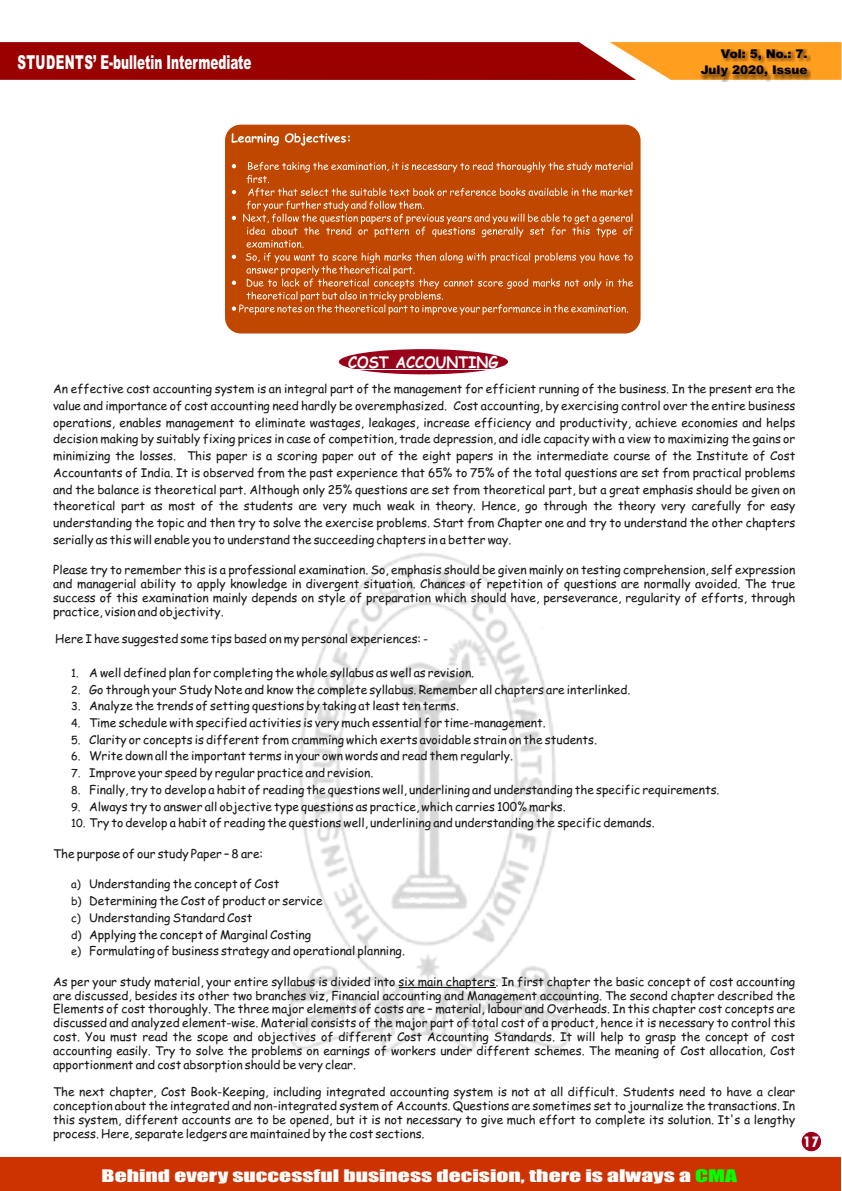
<style>
.page{position:relative;width:842px;height:1191px;background:#fff}
.page>*{position:absolute;margin:0;border:0;box-sizing:border-box;transform-origin:0 0}
.t1{font:900 19.2px "Arial";color:#fff;scale:.63 1}
.t2{font:16px "Impact";color:#fff;scale:1.48 1}
.t3{font:700 16px "Comic Sans MS";color:#fff;scale:.91 1}
.t4{font:800 condensed 16px "Tw Cen";color:#fff}
.t5{font:12px/16.7px "Comic Sans MS";color:#151616;text-align:justify}
.t6{font:900 12px/16.9px "Arial";color:#000;text-align:right}
.s1{font-size:11px}
.s2{color:#0f0}
</style>
<div class="page">
<div style="left:339px;top:349px;width:169px;height:25px;background:#99001a;border-radius:50%"></div>
<div style="left:225px;top:125px;width:415px;height:208px;background:#bf4700;border-radius:16px"></div>
<svg style="left:232px;top:133px;width:401px;height:182px"></svg>
<svg style="left:0;top:42px;width:841px;height:38px;background:#ac2311"></svg>
<div style="left:0;top:1157px;width:841px;height:34px;background:#c30"></div>
<img style="left:287px;top:553px;width:285px;height:500px">
<div style="left:802px;top:1132px;width:19px;height:19px;background:#99001a;border-radius:50%"></div>
<hr style="left:348px;top:369px;width:150px;height:1px;background:#fff">
<hr style="left:399px;top:987px;width:96px;height:1px;background:#151616">
<div style="left:700px;top:49px;width:110px;height:32px;background:#000;opacity:.49"></div>
<h1 class="t1" style="left:17px;top:56px;width:373px">STUDENTS’ E-bulletin Intermediate</h1>
<p class="t6" style="left:701px;top:46px;width:108px">Vol: 5, No.: 7.<br>July 2020, Issue</p>
<h2 class="t3" style="left:348px;top:355px;width:167px">COST ACCOUNTING</h2>
<p class="t5" style="left:53px;top:382px;width:744px">An effective cost accounting system is an integral part of the management for efficient running of the business. In the present era the value and importance of cost accounting need hardly be overemphasized. Cost accounting, by exercising control over the entire business operations, enables management to eliminate wastages, leakages, increase efficiency and productivity, achieve economies and helps decision making by suitably fixing prices in case of competition, trade depression, and idle capacity with a view to maximizing the gains or minimizing the losses. This paper is a scoring paper out of the eight papers in the intermediate course of the Institute of Cost Accountants of India. It is observed from the past experience that 65% to 75% of the total questions are set from practical problems and the balance is theoretical part. Although only 25% questions are set from theoretical part, but a great emphasis should be given on theoretical part as most of the students are very much weak in theory. Hence, go through the theory very carefully for easy understanding the topic and then try to solve the exercise problems. Start from Chapter one and try to understand the other chapters serially as this will enable you to understand the succeeding chapters in a better way.</p>
<p class="t5" style="left:53px;top:564px;width:744px;line-height:13.8px">Please try to remember this is a professional examination. So, emphasis should be given mainly on testing comprehension, self expression and managerial ability to apply knowledge in divergent situation. Chances of repetition of questions are normally avoided. The true success of this examination mainly depends on style of preparation which should have, perseverance, regularity of efforts, through practice, vision and objectivity.</p>
<p class="t5" style="left:55px;top:632px;width:374px">Here I have suggested some tips based on my personal experiences: -</p>
<p class="t5" style="left:71px;top:665px;width:405px"><span class="s1">1.</span> A well defined plan for completing the whole syllabus as well as revision.</p>
<p class="t5" style="left:71px;top:682px;width:561px"><span class="s1">2.</span> Go through your Study Note and know the complete syllabus. Remember all chapters are interlinked.</p>
<p class="t5" style="left:71px;top:698px;width:389px"><span class="s1">3.</span> Analyze the trends of setting questions by taking at least ten terms.</p>
<p class="t5" style="left:71px;top:715px;width:476px"><span class="s1">4.</span> Time schedule with specified activities is very much essential for time-management.</p>
<p class="t5" style="left:71px;top:732px;width:527px"><span class="s1">5.</span> Clarity or concepts is different from cramming which exerts avoidable strain on the students.</p>
<p class="t5" style="left:71px;top:749px;width:443px"><span class="s1">6.</span> Write down all the important terms in your own words and read them regularly.</p>
<p class="t5" style="left:71px;top:765px;width:304px"><span class="s1">7.</span> Improve your speed by regular practice and revision.</p>
<p class="t5" style="left:71px;top:782px;width:650px"><span class="s1">8.</span> Finally, try to develop a habit of reading the questions well, underlining and understanding the specific requirements.</p>
<p class="t5" style="left:71px;top:799px;width:496px"><span class="s1">9.</span> Always try to answer all objective type questions as practice, which carries 100% marks.</p>
<p class="t5" style="left:71px;top:816px;width:585px"><span class="s1">10.</span> Try to develop a habit of reading the questions well, underlining and understanding the specific demands.</p>
<p class="t5" style="left:53px;top:846px;width:212px">The purpose of our study Paper – 8 are:</p>
<p class="t5" style="left:71px;top:877px;width:335px;text-align:left"><span class="s1">a)</span> Understanding the concept of Cost<br><span class="s1">b)</span> Determining the Cost of product or service<br><span class="s1">c)</span> Understanding Standard Cost<br><span class="s1">d)</span> Applying the concept of Marginal Costing<br><span class="s1">e)</span> Formulating of business strategy and operational planning.</p>
<p class="t5" style="left:53px;top:975px;width:744px;line-height:13.8px">As per your study material, your entire syllabus is divided into six main chapters. In first chapter the basic concept of cost accounting are discussed, besides its other two branches viz, Financial accounting and Management accounting. The second chapter described the Elements of cost thoroughly. The three major elements of costs are – material, labour and Overheads. In this chapter cost concepts are discussed and analyzed element-wise. Material consists of the major part of total cost of a product, hence it is necessary to control this cost. You must read the scope and objectives of different Cost Accounting Standards. It will help to grasp the concept of cost accounting easily. Try to solve the problems on earnings of workers under different schemes. The meaning of Cost allocation, Cost apportionment and cost absorption should be very clear.</p>
<p class="t5" style="left:53px;top:1086px;width:744px;line-height:13.8px">The next chapter, Cost Book-Keeping, including integrated accounting system is not at all difficult. Students need to have a clear conception about the integrated and non-integrated system of Accounts. Questions are sometimes set to journalize the transactions. In this system, different accounts are to be opened, but it is not necessary to give much effort to complete its solution. It's a lengthy process. Here, separate ledgers are maintained by the cost sections.</p>
<h2 class="t4" style="left:802px;top:1129px;width:17px">33i</h2>
<h2 class="t4" style="left:803px;top:1136px;width:17px">1733</h2>
<h2 class="t2" style="left:102px;top:1169px;width:431px">Behind every successful business decision, there is always a <span class="s2">CMA</span></h2>
</div>
